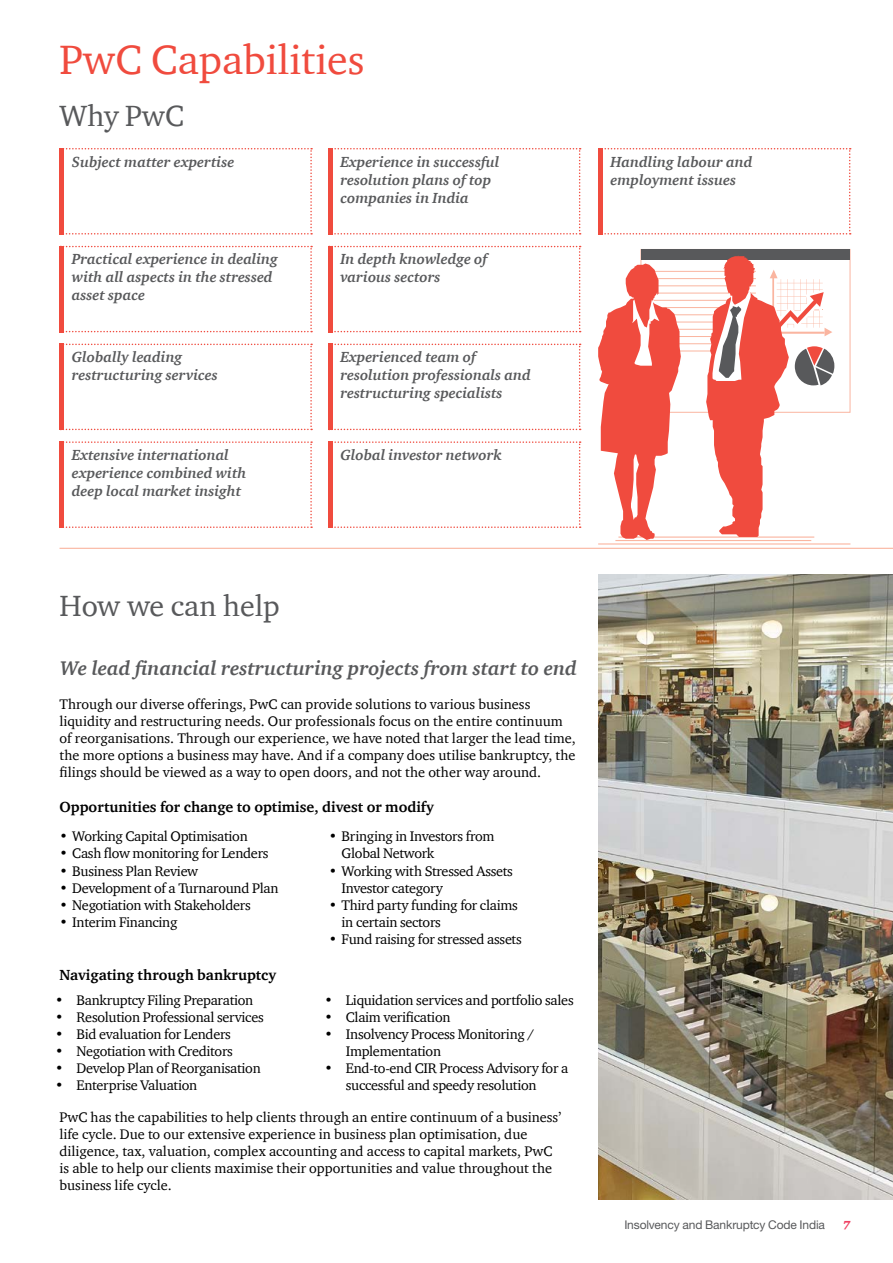
<style>
.page{position:relative;width:893px;height:1263px;background:#fff}
.page>*{position:absolute;margin:0;border:0;box-sizing:border-box;transform-origin:0 0}
.t1{font:42px "ITC Charter Com";color:#f04b3e}
.t2{font:30px "ITC Charter Com";color:#58595b}
.t3{font:italic 700 20.25px "ITC Charter Com";color:#58595b}
.t4{font:italic 700 15px/18px "ITC Charter Com";color:#58595b}
.t5{font:700 15px "ITC Charter Com";color:#000}
.t6{font:14.25px/17.1px "ITC Charter Com";letter-spacing:-.015em;color:#000}
.t7{font:12px "Helvetica Neue";letter-spacing:-.01em;color:#58595b}
.t8{font:italic 900 12px "ITC Charter Com";color:#ef4062}
</style>
<div class="page">
<hr style="left:618px;top:536px;width:196px;height:2px;background:#fab5a0">
<svg style="left:64px;top:148px;width:248px;height:87px"></svg>
<svg style="left:64px;top:246px;width:248px;height:86px"></svg>
<svg style="left:64px;top:344px;width:248px;height:86px"></svg>
<svg style="left:64px;top:441px;width:248px;height:87px"></svg>
<svg style="left:334px;top:148px;width:247px;height:87px"></svg>
<svg style="left:334px;top:246px;width:247px;height:86px"></svg>
<svg style="left:334px;top:344px;width:247px;height:86px"></svg>
<svg style="left:334px;top:441px;width:247px;height:87px"></svg>
<svg style="left:604px;top:148px;width:247px;height:87px"></svg>
<div style="left:641px;top:249px;width:209px;height:11px;background:#58595b"></div>
<hr style="left:654px;top:271px;width:102px;height:1px;background:#fab5a0">
<hr style="left:654px;top:300px;width:102px;height:1px;background:#fab5a0">
<hr style="left:654px;top:285px;width:102px;height:1px;background:#fab5a0">
<hr style="left:654px;top:314px;width:61px;height:1px;background:#fab5a0">
<hr style="left:654px;top:329px;width:61px;height:1px;background:#fab5a0">
<hr style="left:654px;top:343px;width:61px;height:1px;background:#fab5a0">
<hr style="left:654px;top:278px;width:102px;height:1px;background:#fab5a0">
<hr style="left:654px;top:307px;width:102px;height:1px;background:#fab5a0">
<hr style="left:654px;top:293px;width:102px;height:1px;background:#fab5a0">
<hr style="left:654px;top:322px;width:61px;height:1px;background:#fab5a0">
<hr style="left:654px;top:336px;width:61px;height:1px;background:#fab5a0">
<hr style="left:654px;top:351px;width:61px;height:1px;background:#fab5a0">
<hr style="left:598px;top:543px;width:252px;height:1px;background:#fab5a0">
<hr style="left:615px;top:540px;width:196px;height:1px;background:#fab5a0">
<hr style="left:60px;top:548px;width:833px;height:1px;background:#fab5a0">
<svg style="left:598px;top:263px;width:83px;height:277px"></svg>
<svg style="left:706px;top:256px;width:128px;height:281px"></svg>
<hr style="left:60px;top:148px;width:4px;height:87px;background:#f04b3e">
<div style="left:328px;top:148px;width:5px;height:87px;background:#f04b3e"></div>
<div style="left:598px;top:148px;width:5px;height:87px;background:#f04b3e"></div>
<hr style="left:60px;top:246px;width:4px;height:86px;background:#f04b3e">
<div style="left:328px;top:246px;width:5px;height:86px;background:#f04b3e"></div>
<hr style="left:60px;top:344px;width:4px;height:86px;background:#f04b3e">
<div style="left:328px;top:344px;width:5px;height:86px;background:#f04b3e"></div>
<hr style="left:60px;top:441px;width:4px;height:87px;background:#f04b3e">
<div style="left:328px;top:441px;width:5px;height:87px;background:#f04b3e"></div>
<img style="left:598px;top:574px;width:295px;height:625px">
<h1 class="t1" style="left:60px;top:34px;width:306px">PwC Capabilities</h1>
<h2 class="t2" style="left:60px;top:97px;width:126px">Why PwC</h2>
<p class="t4" style="left:72px;top:152px;width:164px">Subject matter expertise</p>
<p class="t4" style="left:72px;top:250px;width:208px">Practical experience in dealing with all aspects in the stressed asset space</p>
<p class="t4" style="left:72px;top:348px;width:147px">Globally leading restructuring services</p>
<p class="t4" style="left:72px;top:446px;width:176px">Extensive international experience combined with deep local market insight</p>
<p class="t4" style="left:340px;top:152px;width:161px">Experience in successful resolution plans of top companies in India</p>
<p class="t4" style="left:340px;top:250px;width:148px">In depth knowledge of various sectors</p>
<p class="t4" style="left:340px;top:348px;width:192px">Experienced team of resolution professionals and restructuring specialists</p>
<p class="t4" style="left:340px;top:446px;width:163px">Global investor network</p>
<p class="t4" style="left:610px;top:152px;width:143px">Handling labour and employment issues</p>
<h2 class="t2" style="left:60px;top:587px;width:222px">How we can help</h2>
<h3 class="t3" style="left:60px;top:655px;width:518px">We lead financial restructuring projects from start to end</h3>
<p class="t6" style="left:60px;top:695px;width:518px">Through our diverse offerings, PwC can provide solutions to various business liquidity and restructuring needs. Our professionals focus on the entire continuum of reorganisations. Through our experience, we have noted that larger the lead time, the more options a business may have. And if a company does utilise bankruptcy, the filings should be viewed as a way to open doors, and not the other way around.</p>
<p class="t5" style="left:60px;top:797px;width:376px">Opportunities for change to optimise, divest or modify</p>
<p class="t6" style="left:60px;top:828px;width:190px">• Working Capital Optimisation</p>
<p class="t6" style="left:60px;top:845px;width:211px">• Cash flow monitoring for Lenders</p>
<p class="t6" style="left:60px;top:862px;width:140px">• Business Plan Review</p>
<p class="t6" style="left:60px;top:879px;width:220px">• Development of a Turnaround Plan</p>
<p class="t6" style="left:60px;top:896px;width:193px">• Negotiation with Stakeholders</p>
<p class="t6" style="left:60px;top:913px;width:120px">• Interim Financing</p>
<p class="t5" style="left:60px;top:966px;width:218px">Navigating through bankruptcy</p>
<p class="t6" style="left:55px;top:991px;width:200px">• Bankruptcy Filing Preparation</p>
<p class="t6" style="left:55px;top:1008px;width:210px">• Resolution Professional services</p>
<p class="t6" style="left:55px;top:1025px;width:177px">• Bid evaluation for Lenders</p>
<p class="t6" style="left:55px;top:1042px;width:179px">• Negotiation with Creditors</p>
<p class="t6" style="left:55px;top:1059px;width:207px">• Develop Plan of Reorganisation</p>
<p class="t6" style="left:55px;top:1076px;width:144px">• Enterprise Valuation</p>
<p class="t6" style="left:342px;top:828px;width:154px;text-indent:-13px">• Bringing in Investors from<br>Global Network</p>
<p class="t6" style="left:342px;top:862px;width:173px;text-indent:-13px">• Working with Stressed Assets<br>Investor category</p>
<p class="t6" style="left:342px;top:896px;width:178px;text-indent:-13px">• Third party funding for claims in certain sectors</p>
<p class="t6" style="left:329px;top:930px;width:194px">• Fund raising for stressed assets</p>
<p class="t6" style="left:325px;top:991px;width:251px">• Liquidation services and portfolio sales</p>
<p class="t6" style="left:325px;top:1008px;width:127px">• Claim verification</p>
<p class="t6" style="left:346px;top:1025px;width:190px;text-indent:-21px">• Insolvency Process Monitoring /<br>Implementation</p>
<p class="t6" style="left:346px;top:1059px;width:224px;text-indent:-21px">• End-to-end CIR Process Advisory for a successful and speedy resolution</p>
<p class="t6" style="left:60px;top:1108px;width:503px">PwC has the capabilities to help clients through an entire continuum of a business’ life cycle. Due to our extensive experience in business plan optimisation, due diligence, tax, valuation, complex accounting and access to capital markets, PwC is able to help our clients maximise their opportunities and value throughout the business life cycle.</p>
<p class="t7" style="left:624px;top:1217px;width:202px">Insolvency and Bankruptcy Code India</p>
<p class="t8" style="left:843px;top:1217px;width:9px">7</p>
</div>
